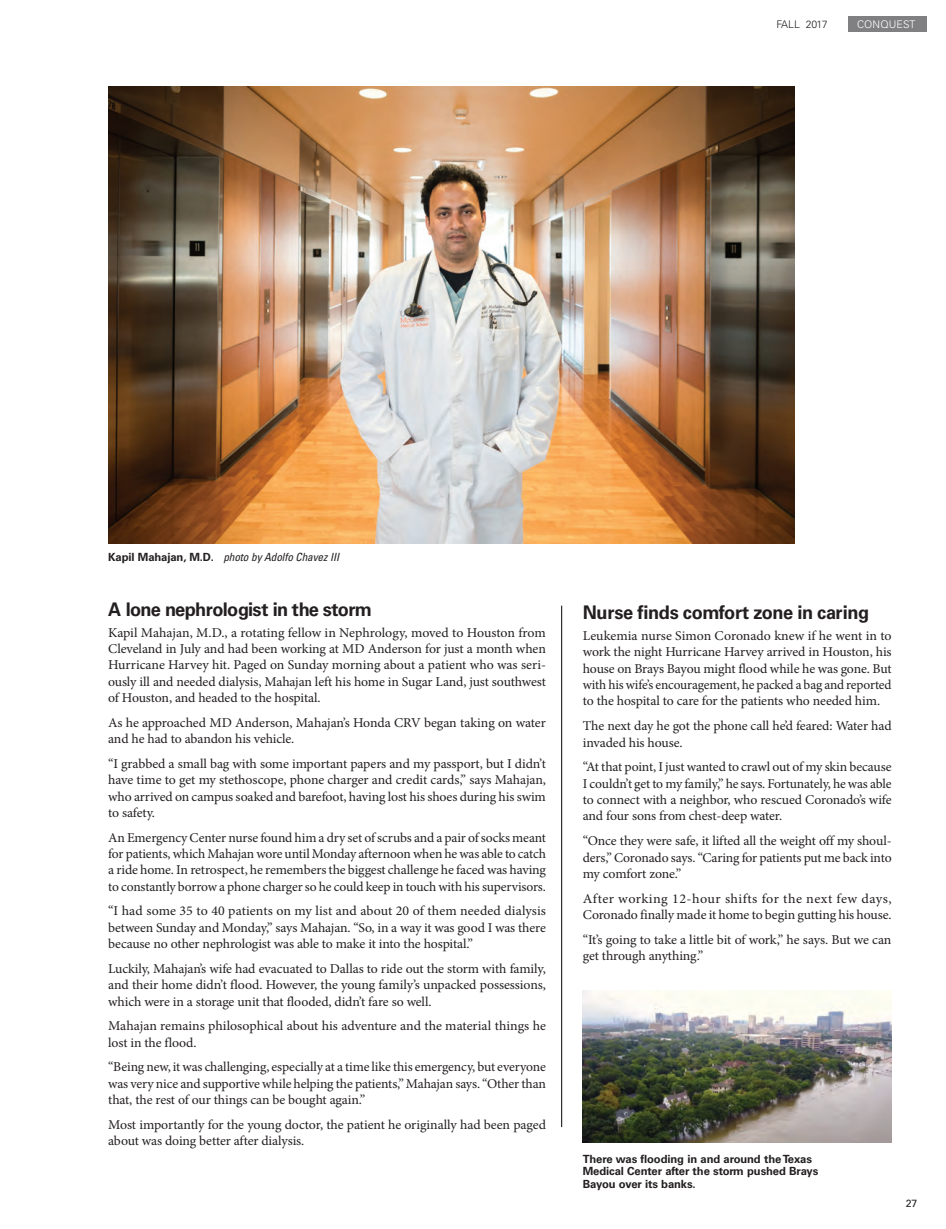
<style>
.page{position:relative;width:946px;height:1229px;background:#fff}
.page>*{position:absolute;margin:0;border:0;box-sizing:border-box;transform-origin:0 0}
.HArveySubs{font:700 18.75px "Univers LT Std";letter-spacing:-.025em;color:#231f20}
.BODY_serif_Spaced{font:13.5px/16.4px "Minion Pro";letter-spacing:-.01em;color:#231f20;text-align:justify}
.BODY_serif_Spaced-2{font:13.5px/16.4px "Minion Pro";letter-spacing:-.01em;color:#231f20;scale:1.05 1}
.CUTLINES_sans{font:700 11.25px/12.8px "Univers LT Std";letter-spacing:-.01em;color:#231f20}
.CUTLINES_sans-2{font:italic condensed 11.25px "Univers LT Std";letter-spacing:-.01em;color:#231f20}
.t1{font:300 10.5px "Univers LT Std";letter-spacing:-.035em;color:#231f20}
.t2{font:300 10.5px "Univers LT Std";letter-spacing:.01em;color:#fff}
.t3{font:10.5px "Univers LT Std";color:#231f20}
.s1{font-weight:700;font-style:normal;font-stretch:normal}
</style>
<div class="page">
<img style="left:108px;top:86px;width:686px;height:458px">
<hr style="left:561px;top:605px;width:1px;height:522px;background:#231f20">
<img style="left:582px;top:990px;width:309px;height:152px">
<div style="left:847px;top:16px;width:79px;height:16px;background:#808083"></div>
<p class="t1" style="left:776px;top:18px;width:53px">FALL 2017</p>
<p class="t2" style="left:856px;top:18px;width:60px">CONQUEST</p>
<p class="CUTLINES_sans-2" style="left:108px;top:549px;width:232px"><span class="s1">Kapil Mahajan, M.D.</span> photo by Adolfo Chavez III</p>
<p class="HArveySubs" style="left:108px;top:598px;width:265px">A lone nephrologist in the storm</p>
<p class="BODY_serif_Spaced" style="left:108px;top:624px;width:439px">Kapil Mahajan, M.D., a rotating fellow in Nephrology, moved to Houston from Cleveland in July and had been working at MD Anderson for just a month when Hurricane Harvey hit. Paged on Sunday morning about a patient who was seri&shy;ously ill and needed dialysis, Mahajan left his home in Sugar Land, just southwest of Houston, and headed to the hospital.</p>
<p class="BODY_serif_Spaced" style="left:108px;top:714px;width:439px">As he approached MD Anderson, Mahajan’s Honda CRV began taking on water and he had to abandon his vehicle.</p>
<p class="BODY_serif_Spaced" style="left:108px;top:755px;width:439px">“I grabbed a small bag with some important papers and my passport, but I didn’t have time to get my stethoscope, phone charger and credit cards,” says Mahajan, who arrived on campus soaked and barefoot, having lost his shoes during his swim to safety.</p>
<p class="BODY_serif_Spaced" style="left:108px;top:829px;width:439px">An Emergency Center nurse found him a dry set of scrubs and a pair of socks meant for patients, which Mahajan wore until Monday afternoon when he was able to catch a ride home. In retrospect, he remembers the biggest challenge he faced was having to constantly borrow a phone charger so he could keep in touch with his supervisors.</p>
<p class="BODY_serif_Spaced" style="left:108px;top:903px;width:439px">“I had some 35 to 40 patients on my list and about 20 of them needed dialysis between Sunday and Monday,” says Mahajan. “So, in a way it was good I was there because no other nephrologist was able to make it into the hospital.”</p>
<p class="BODY_serif_Spaced" style="left:108px;top:960px;width:439px">Luckily, Mahajan’s wife had evacuated to Dallas to ride out the storm with family, and their home didn’t flood. However, the young family’s unpacked possessions, which were in a storage unit that flooded, didn’t fare so well.</p>
<p class="BODY_serif_Spaced" style="left:108px;top:1018px;width:439px">Mahajan remains philosophical about his adventure and the material things he lost in the flood.</p>
<p class="BODY_serif_Spaced" style="left:108px;top:1059px;width:439px">“Being new, it was challenging, especially at a time like this emergency, but everyone was very nice and supportive while helping the patients,” Mahajan says. “Other than that, the rest of our things can be bought again.”</p>
<p class="BODY_serif_Spaced" style="left:108px;top:1116px;width:439px">Most importantly for the young doctor, the patient he originally had been paged about was doing better after dialysis.</p>
<p class="HArveySubs" style="left:582px;top:601px;width:288px">Nurse finds comfort zone in caring</p>
<p class="BODY_serif_Spaced" style="left:582px;top:627px;width:310px">Leukemia nurse Simon Coronado knew if he went in to work the night Hurricane Harvey arrived in Houston, his house on Brays Bayou might flood while he was gone. But with his wife’s encouragement, he packed a bag and reported to the hospital to care for the patients who needed him.</p>
<p class="BODY_serif_Spaced" style="left:582px;top:718px;width:310px">The next day he got the phone call he’d feared: Water had invaded his house.</p>
<p class="BODY_serif_Spaced" style="left:582px;top:759px;width:310px">“At that point, I just wanted to crawl out of my skin because I couldn’t get to my family,” he says. Fortunately, he was able to connect with a neighbor, who rescued Coronado’s wife and four sons from chest-deep water.</p>
<p class="BODY_serif_Spaced" style="left:582px;top:833px;width:310px">“Once they were safe, it lifted all the weight off my shoul&shy;ders,” Coronado says. “Caring for patients put me back into my comfort zone.”</p>
<p class="BODY_serif_Spaced-2" style="left:582px;top:890px;width:295px">After working 12-hour shifts for the next few days,<br>Coronado finally made it home to begin gutting his house.</p>
<p class="BODY_serif_Spaced" style="left:582px;top:931px;width:310px">“It’s going to take a little bit of work,” he says. But we can get through anything.”</p>
<p class="CUTLINES_sans" style="left:582px;top:1152px;width:237px">There was flooding in and around the Texas<br>Medical Center after the storm pushed Brays<br>Bayou over its banks.</p>
<p class="t3" style="left:905px;top:1197px;width:13px">27</p>
</div>
